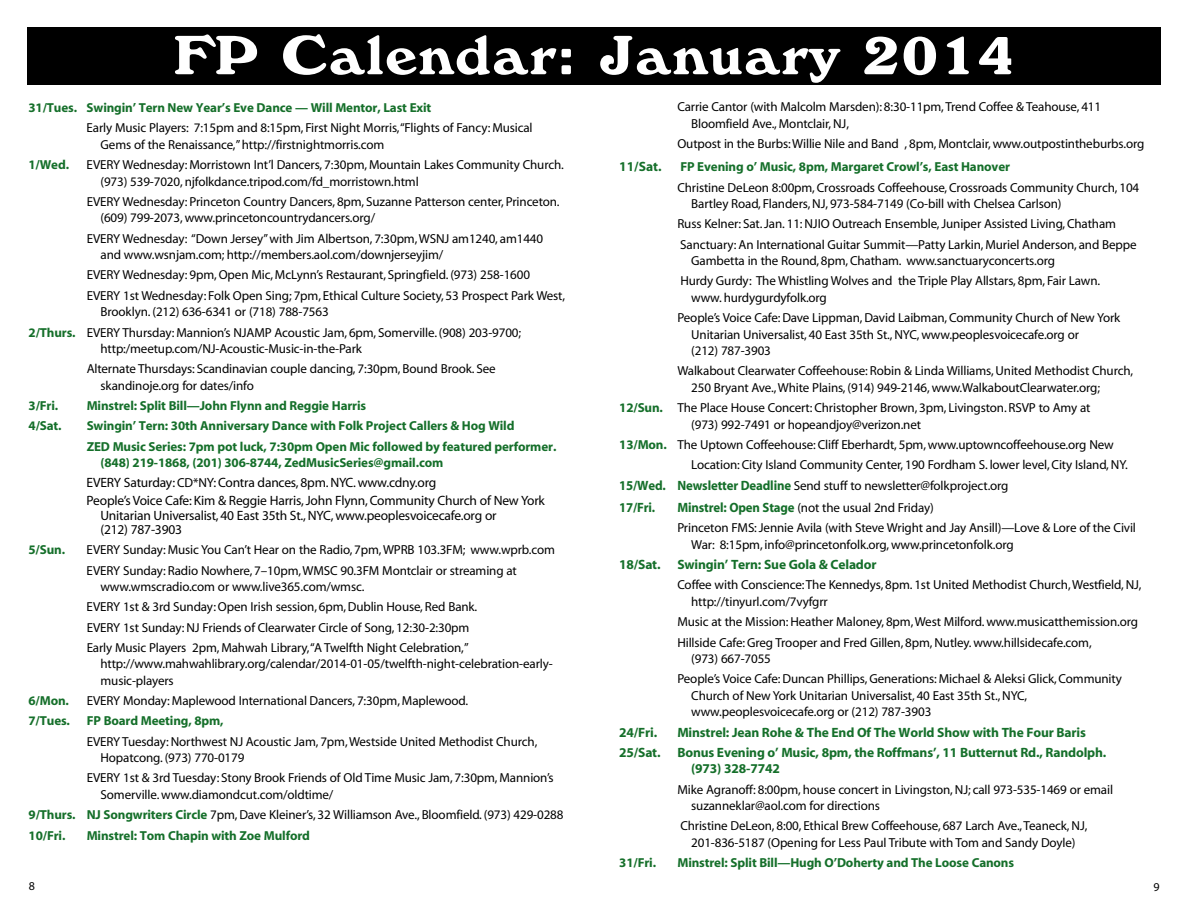
<style>
.page{position:relative;width:1188px;height:918px;background:#fff}
.page>*{position:absolute;margin:0;border:0;box-sizing:border-box;transform-origin:0 0}
.t1{font:54px "Windsor BT";letter-spacing:.02em;color:#fff;scale:1.1 1}
.t2{font:13.5px/18px "Myriad MM 400 600";letter-spacing:-.015em;color:#000}
.t3{font:13.5px/20.2px "Myriad MM 700 600";letter-spacing:-.01em;color:#156f2a}
.t4{font:13.5px "Myriad MM 700 600";letter-spacing:-.01em;color:#156f2a;scale:.95 1}
.t5{font:13.05px/16.5px "Myriad MM 400 600";letter-spacing:-.01em;color:#000}
.t6{font:13.05px/20.2px "Myriad MM 700 600";letter-spacing:-.01em;color:#156f2a}
.t7{font:12px "Myriad MM 400 600";color:#000}
.s1{font-family:"Myriad MM 700 600";color:#156f2a}
.s2{font-size:13.05px}
.s3{font-family:"Myriad MM 700 600";font-size:13.5px;color:#156f2a}
</style>
<div class="page">
<div style="left:27px;top:27px;width:1134px;height:57px;background:#000"></div>
<h1 class="t1" style="left:173px;top:24px;width:767px">FP Calendar: January 2014</h1>
<p class="t6" style="left:28px;top:98px;width:404px">31/Tues. Swingin’ Tern New Year’s Eve Dance — Will Mentor, Last Exit</p>
<p class="t5" style="left:100px;top:120px;width:434px;text-indent:-14px">Early Music Players: 7:15pm and 8:15pm, First Night Morris,“Flights of Fancy: Musical<br>Gems of the Renaissance,” http://firstnightmorris.com</p>
<p class="t6" style="left:29px;top:155px;width:42px">1/Wed.</p>
<p class="t5" style="left:101px;top:157px;width:465px;text-indent:-14px">EVERY Wednesday: Morristown Int’l Dancers, 7:30pm, Mountain Lakes Community Church. (973) 539-7020, njfolkdance.tripod.com/fd_morristown.html</p>
<p class="t5" style="left:101px;top:194px;width:461px;text-indent:-14px">EVERY Wednesday: Princeton Country Dancers, 8pm, Suzanne Patterson center, Princeton. (609) 799-2073, www.princetoncountrydancers.org/</p>
<p class="t5" style="left:101px;top:231px;width:444px;text-indent:-14px">EVERY Wednesday: “Down Jersey” with Jim Albertson, 7:30pm, WSNJ am1240, am1440 and www.wsnjam.com; http://members.aol.com/downjerseyjim/</p>
<p class="t5" style="left:87px;top:266px;width:480px;line-height:20.2px">EVERY Wednesday: 9pm, Open Mic, McLynn’s Restaurant, Springfield. (973) 258-1600<br>EVERY 1st Wednesday: Folk Open Sing; 7pm, Ethical Culture Society, 53 Prospect Park West,</p>
<p class="t5" style="left:29px;top:302px;width:494px;line-height:20.2px;text-indent:72px">Brooklyn. (212) 636-6341 or (718) 788-7563<br><span class="s1">2/Thurs.</span> EVERY Thursday: Mannion’s NJAMP Acoustic Jam, 6pm, Somerville. (908) 203-9700;</p>
<p class="t5" style="left:87px;top:339px;width:411px;line-height:20.2px;text-indent:14px">http:/meetup.com/NJ-Acoustic-Music-in-the-Park<br>Alternate Thursdays: Scandinavian couple dancing, 7:30pm, Bound Brook. See</p>
<p class="t5" style="left:101px;top:378px;width:155px">skandinoje.org for dates/info</p>
<p class="t6" style="left:29px;top:396px;width:31px">3/Fri.</p>
<p class="t6" style="left:87px;top:396px;width:281px">Minstrel: Split Bill—John Flynn and Reggie Harris</p>
<p class="t6" style="left:29px;top:417px;width:35px">4/Sat.</p>
<p class="t6" style="left:87px;top:417px;width:471px">Swingin’ Tern: 30th Anniversary Dance with Folk Project Callers &amp; Hog Wild<br>ZED Music Series: 7pm pot luck, 7:30pm Open Mic followed by featured performer.</p>
<p class="t6" style="left:101px;top:453px;width:344px">(848) 219-1868, (201) 306-8744, ZedMusicSeries@gmail.com</p>
<p class="t2" style="left:87px;top:475px;width:460px">EVERY Saturday: <span class="s2">CD*N</span>Y: Contra dances, 8pm. NYC. www.cdny.org<br>People’s Voice Cafe: Kim &amp; Reggie Harris, John Flynn, Community Church of New York</p>
<p class="t2" style="left:100px;top:509px;width:398px;line-height:14.2px">Unitarian Universalist, 40 East 35th St., NYC, www.peoplesvoicecafe.org or (212) 787-3903</p>
<p class="t6" style="left:28px;top:540px;width:38px">5/Sun.</p>
<p class="t5" style="left:87px;top:540px;width:470px;line-height:20.2px">EVERY Sunday: Music You Can’t Hear on the Radio, 7pm, WPRB 103.3FM; www.wprb.com<br>EVERY Sunday: Radio Nowhere, 7–10pm, WMSC 90.3FM Montclair or streaming at</p>
<p class="t5" style="left:87px;top:577px;width:392px;line-height:20.2px;text-indent:14px">www.wmscradio.com or www.live365.com/wmsc.<br>EVERY 1st &amp; 3rd Sunday: Open Irish session, 6pm,Dublin House, Red Bank.<br>EVERY 1st Sunday: NJ Friends of Clearwater Circle of Song, 12:30-2:30pm Early Music Players 2pm, Mahwah Library,“A Twelfth Night Celebration,”</p>
<p class="t5" style="left:101px;top:656px;width:454px">http://www.mahwahlibrary.org/calendar/2014-01-05/twelfth-night-celebration-early&shy;music-players</p>
<p class="t6" style="left:29px;top:691px;width:42px">6/Mon.</p>
<p class="t5" style="left:87px;top:693px;width:383px">EVERY Monday: Maplewood International Dancers, 7:30pm, Maplewood.</p>
<p class="t6" style="left:29px;top:712px;width:43px">7/Tues.</p>
<p class="t6" style="left:87px;top:712px;width:138px">FP Board Meeting, 8pm,</p>
<p class="t5" style="left:101px;top:734px;width:438px;text-indent:-14px">EVERY Tuesday: Northwest NJ Acoustic Jam, 7pm, Westside United Methodist Church,<br>Hopatcong. (973) 770-0179</p>
<p class="t5" style="left:101px;top:771px;width:455px;text-indent:-14px">EVERY 1st &amp; 3rd Tuesday: Stony Brook Friends of Old Time Music Jam, 7:30pm, Mannion’s<br>Somerville. www.diamondcut.com/oldtime/</p>
<p class="t5" style="left:29px;top:807px;width:536px"><span class="s1">9/Thurs. NJ Songwriters Circle</span> 7pm, Dave Kleiner’s, 32 Williamson Ave., Bloomfield. (973) 429-0288</p>
<p class="t6" style="left:29px;top:826px;width:38px">10/Fri.</p>
<p class="t6" style="left:87px;top:826px;width:225px">Minstrel: Tom Chapin with Zoe Mulford</p>
<p class="t5" style="left:691px;top:99px;width:411px;text-indent:-14px">Carrie Cantor (with Malcolm Marsden): 8:30-11pm, Trend Coffee &amp; Teahouse, 411<br>Bloomfield Ave., Montclair, NJ,</p>
<p class="t5" style="left:677px;top:136px;width:468px">Outpost in the Burbs: Willie Nile and Band , 8pm, Montclair, www.outpostintheburbs.org</p>
<p class="t3" style="left:619px;top:157px;width:44px">11/Sat.</p>
<p class="t6" style="left:680px;top:157px;width:331px">FP Evening o’ Music, 8pm, Margaret Crowl’s, East Hanover</p>
<p class="t5" style="left:691px;top:180px;width:450px;text-indent:-14px">Christine DeLeon 8:00pm, Crossroads Coffeehouse, Crossroads Community Church, 104<br>Bartley Road, Flanders, NJ, 973-584-7149 (Co-bill with Chelsea Carlson)</p>
<p class="t5" style="left:677px;top:215px;width:461px;line-height:20.2px">Russ Kelner: Sat. Jan. 11: NJIO Outreach Ensemble, Juniper Assisted Living, Chatham<br>Sanctuary: An International Guitar Summit—Patty Larkin, Muriel Anderson, and Beppe</p>
<p class="t5" style="left:680px;top:251px;width:421px;line-height:20.2px;text-indent:11px">Gambetta in the Round, 8pm, Chatham. www.sanctuaryconcerts.org<br>Hurdy Gurdy: The Whistling Wolves and the Triple Play Allstars, 8pm, Fair Lawn.</p>
<p class="t5" style="left:677px;top:288px;width:444px;line-height:20.2px;text-indent:14px">www. hurdygurdyfolk.org<br>People’s Voice Cafe: Dave Lippman, David Laibman, Community Church of New York</p>
<p class="t5" style="left:691px;top:327px;width:389px">Unitarian Universalist, 40 East 35th St., NYC, www.peoplesvoicecafe.org or (212) 787-3903</p>
<p class="t5" style="left:691px;top:364px;width:444px;text-indent:-14px">Walkabout Clearwater Coffeehouse: Robin &amp; Linda Williams, United Methodist Church,<br>250 Bryant Ave., White Plains, (914) 949-2146, www.WalkaboutClearwater.org;</p>
<p class="t5" style="left:691px;top:400px;width:401px;text-indent:-72px"><span class="s1">12/Sun.</span> The Place House Concert: Christopher Brown, 3pm, Livingston. RSVP to Amy at (973) 992-7491 or hopeandjoy@verizon.net</p>
<p class="t5" style="left:691px;top:436px;width:438px;line-height:19.5px;text-indent:-72px"><span class="s1">13/Mon.</span> The Uptown Coffeehouse: Cliff Eberhardt, 5pm, www.uptowncoffeehouse.org New<br>Location: City Island Community Center, 190 Fordham S. lower level, City Island, NY.</p>
<p class="t5" style="left:619px;top:478px;width:391px"><span class="s3">15/Wed. Newsletter Deadline</span> Send stuff to newsletter@folkproject.org</p>
<p class="t4" style="left:619px;top:501px;width:39px">17/Fri.</p>
<p class="t5" style="left:677px;top:498px;width:460px;line-height:20.2px"><span class="s3">Minstrel: Open Stage</span> (not the usual 2nd Friday)<br>Princeton FMS: Jennie Avila (with Steve Wright and Jay Ansill)—Love &amp; Lore of the Civil</p>
<p class="t5" style="left:691px;top:537px;width:324px">War: 8:15pm, info@princetonfolk.org, www.princetonfolk.org</p>
<p class="t3" style="left:619px;top:555px;width:259px">18/Sat. Swingin’ Tern: Sue Gola &amp; Celador</p>
<p class="t5" style="left:691px;top:577px;width:452px;text-indent:-14px">Coffee with Conscience: The Kennedys, 8pm. 1st United Methodist Church, Westfield, NJ, http://tinyurl.com/7vyfgrr</p>
<p class="t5" style="left:677px;top:612px;width:462px;line-height:20.2px">Music at the Mission: Heather Maloney, 8pm, West Milford. www.musicatthemission.org<br>Hillside Cafe: Greg Trooper and Fred Gillen, 8pm, Nutley. www.hillsidecafe.com,</p>
<p class="t5" style="left:677px;top:649px;width:446px;line-height:20.2px;text-indent:14px">(973) 667-7055<br>People’s Voice Cafe: Duncan Phillips, Generations: Michael &amp; Aleksi Glick, Community</p>
<p class="t5" style="left:691px;top:688px;width:338px">Church of New York Unitarian Universalist, 40 East 35th St., NYC, www.peoplesvoicecafe.org or (212) 787-3903</p>
<p class="t3" style="left:619px;top:723px;width:39px">24/Fri.</p>
<p class="t3" style="left:619px;top:723px;width:489px;text-indent:58px">Minstrel: Jean Rohe &amp; The End Of The World Show with The Four Baris<br>25/Sat. Bonus Evening o’ Music, 8pm, the Roffmans’, 11 Butternut Rd., Randolph.</p>
<p class="t3" style="left:691px;top:759px;width:90px">(973) 328-7742</p>
<p class="t5" style="left:691px;top:782px;width:423px;text-indent:-14px">Mike Agranoff: 8:00pm, house concert in Livingston, NJ; call 973-535-1469 or email suzanneklar@aol.com for directions</p>
<p class="t5" style="left:680px;top:818px;width:409px;text-align:center">Christine DeLeon, 8:00, Ethical Brew Coffeehouse, 687 Larch Ave., Teaneck, NJ,<br>201-836-5187 (Opening for Less Paul Tribute with Tom and Sandy Doyle)</p>
<p class="t6" style="left:619px;top:853px;width:38px">31/Fri.</p>
<p class="t6" style="left:677px;top:853px;width:338px">Minstrel: Split Bill—Hugh O’Doherty and The Loose Canons</p>
<p class="t7" style="left:29px;top:880px;width:8px">8</p>
<p class="t7" style="left:1153px;top:882px;width:8px">9</p>
</div>
